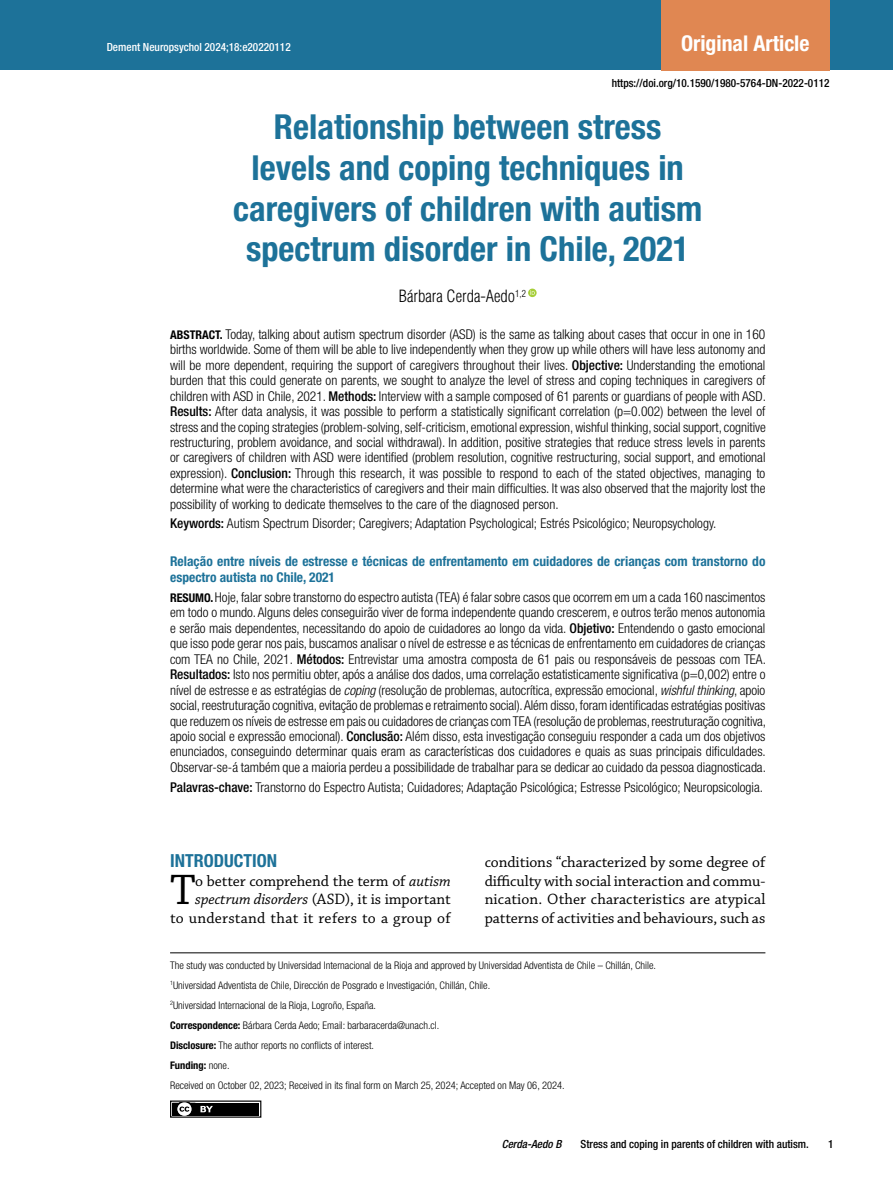
<style>
.page{position:relative;width:893px;height:1191px;background:#fff}
.page>*{position:absolute;margin:0;border:0;box-sizing:border-box;transform-origin:0 0}
.t1{font:44.85px "Chaparral Pro";color:#000}
.t2{font:700 condensed 34.5px/40.5px "Helvetica Neue LT Std";color:#1d7299;text-align:center}
.t3{font:700 condensed 21.75px "Helvetica Neue LT Std";color:#fff}
.t4{font:700 condensed 18px "Helvetica Neue LT Std";color:#1d7299}
.t5{font:300 condensed 16.5px "Helvetica LT Std";color:#000}
.t6{font:15.75px/18.9px "Chaparral Pro";letter-spacing:-.005em;color:#000;text-align:right}
.t7{font:300 condensed 13.5px/15.5px "Helvetica Neue LT Std";color:#000;text-align:justify}
.t8{font:700 condensed 13.5px/16.2px "Helvetica Neue LT Std";color:#1d7299}
.t9{font:500 condensed 11.25px "Helvetica Neue LT Std";color:#000}
.t10{font:500 condensed 11.25px "Helvetica Neue LT Std";color:#fff}
.t11{font:italic 500 condensed 11.25px "Helvetica Neue LT Std";color:#000}
.t12{font:300 condensed 10.5px/20px "Helvetica Neue LT Std";color:#000}
.s1{font-weight:700;font-size:12px}
.s2{font-weight:500}
.s3{font-style:italic}
.s4{font-weight:700}
</style>
<div class="page">
<div style="left:0;top:0;width:893px;height:70px;background:#1d7299"></div>
<div style="left:661px;top:0;width:168px;height:70px;background:#e08752"></div>
<div style="left:170px;top:1100px;width:91px;height:17px;border:1px solid #000"></div>
<div style="left:172px;top:1102px;width:87px;height:13px;background:#000"></div>
<svg style="left:172px;top:1102px;width:41px;height:13px"></svg>
<svg style="left:528px;top:288px;width:9px;height:9px"></svg>
<svg style="left:530px;top:290px;width:5px;height:5px"></svg>
<hr style="left:170px;top:952px;width:595px;height:1px;background:#000">
<p class="t10" style="left:107px;top:41px;width:186px">Dement Neuropsychol 2024;18:e20220112</p>
<h3 class="t3" style="left:681px;top:31px;width:130px">Original Article</h3>
<p class="t9" style="left:612px;top:76px;width:219px">https://doi.org/10.1590/1980-5764-DN-2022-0112</p>
<h2 class="t2" style="left:233px;top:106px;width:471px">Relationship between stress levels and coping techniques in caregivers of children with autism spectrum disorder in Chile, 2021</h2>
<p class="t5" style="left:399px;top:286px;width:129px">Bárbara Cerda-Aedo<sup>1,2</sup></p>
<p class="t7" style="left:170px;top:326px;width:597px"><span class="s1">ABSTRACT.</span> Today, talking about autism spectrum disorder (ASD) is the same as talking about cases that occur in one in 160 births worldwide. Some of them will be able to live independently when they grow up while others will have less autonomy and will be more dependent, requiring the support of caregivers throughout their lives. <span class="s2">Objective:</span> Understanding the emotional burden that this could generate on parents, we sought to analyze the level of stress and coping techniques in caregivers of children with ASD in Chile, 2021. <span class="s2">Methods:</span> Interview with a sample composed of 61 parents or guardians of people with ASD.<br><span class="s2">Results:</span> After data analysis, it was possible to perform a statistically significant correlation (p=0.002) between the level of stress and the coping strategies (problem-solving, self-criticism, emotional expression, wishful thinking, social support, cognitive restructuring, problem avoidance, and social withdrawal). In addition, positive strategies that reduce stress levels in parents or caregivers of children with ASD were identified (problem resolution, cognitive restructuring, social support, and emotional expression). <span class="s2">Conclusion:</span> Through this research, it was possible to respond to each of the stated objectives, managing to determine what were the characteristics of caregivers and their main difficulties. It was also observed that the majority lost the possibility of working to dedicate themselves to the care of the diagnosed person.</p>
<p class="t7" style="left:170px;top:516px;width:548px"><span class="s2">Keywords:</span> Autism Spectrum Disorder; Caregivers; Adaptation Psychological; Estrés Psicológico; Neuropsychology.</p>
<p class="t8" style="left:170px;top:553px;width:597px">Relação entre níveis de estresse e técnicas de enfrentamento em cuidadores de crianças com transtorno do espectro autista no Chile, 2021</p>
<p class="t7" style="left:170px;top:589px;width:598px"><span class="s1">RESUMO.</span> Hoje, falar sobre transtorno do espectro autista (TEA) é falar sobre casos que ocorrem em um a cada 160 nascimentos em todo o mundo. Alguns deles conseguirão viver de forma independente quando crescerem, e outros terão menos autonomia e serão mais dependentes, necessitando do apoio de cuidadores ao longo da vida. <span class="s2">Objetivo:</span> Entendendo o gasto emocional que isso pode gerar nos pais, buscamos analisar o nível de estresse e as técnicas de enfrentamento em cuidadores de crianças com TEA no Chile, 2021. <span class="s2">Métodos:</span> Entrevistar uma amostra composta de 61 pais ou responsáveis de pessoas com TEA.<br><span class="s2">Resultados:</span> Isto nos permitiu obter, após a análise dos dados, uma correlação estatisticamente significativa (p=0,002) entre o nível de estresse e as estratégias de <span class="s3">coping</span> (resolução de problemas, autocrítica, expressão emocional, <span class="s3">wishful thinking</span>, apoio social, reestruturação cognitiva, evitação de problemas e retraimento social). Além disso, foram identificadas estratégias positivas que reduzem os níveis de estresse em pais ou cuidadores de crianças com TEA (resolução de problemas, reestruturação cognitiva, apoio social e expressão emocional). <span class="s2">Conclusão:</span> Além disso, esta investigação conseguiu responder a cada um dos objetivos enunciados, conseguindo determinar quais eram as características dos cuidadores e quais as suas principais dificuldades.<br>Observar-se-á também que a maioria perdeu a possibilidade de trabalhar para se dedicar ao cuidado da pessoa diagnosticada.</p>
<p class="t7" style="left:170px;top:779px;width:594px"><span class="s2">Palavras-chave:</span> Transtorno do Espectro Autista; Cuidadores; Adaptação Psicológica; Estresse Psicológico; Neuropsicologia.</p>
<h3 class="t4" style="left:170px;top:849px;width:108px">INTRODUCTION</h3>
<h1 class="t1" style="left:170px;top:865px;width:27px">T</h1>
<p class="t6" style="left:485px;top:852px;width:282px;text-align:justify">conditions “characterized by some degree of difficulty with social interaction and commu&shy;nication. Other characteristics are atypical patterns of activities and behaviours, such as</p>
<p class="t12" style="left:170px;top:955px;width:487px">The study was conducted by Universidad Internacional de la Rioja and approved by Universidad Adventista de Chile – Chillán, Chile.<br><sup>1</sup>Universidad Adventista de Chile, Dirección de Posgrado e Investigación, Chillán, Chile.<br><sup>2</sup>Universidad Internacional de la Rioja, Logroño, España.<br><span class="s4">Correspondence:</span> Bárbara Cerda Aedo; Email: barbaracerda@unach.cl.<br><span class="s4">Disclosure:</span> The author reports no conflicts of interest.<br><span class="s4">Funding:</span> none.<br>Received on October 02, 2023; Received in its final form on March 25, 2024; Accepted on May 06, 2024.</p>
<p class="t6" style="left:170px;top:871px;width:282px">o better comprehend the term of <span class="s3">autism spectrum disorders</span> (ASD), it is important<br>to understand that it refers to a group of</p>
<p class="t11" style="left:502px;top:1137px;width:61px">Cerda-Aedo B</p>
<p class="t9" style="left:581px;top:1137px;width:230px">Stress and coping in parents of children with autism.</p>
<p class="t9" style="left:828px;top:1137px;width:7px">1</p>
</div>
